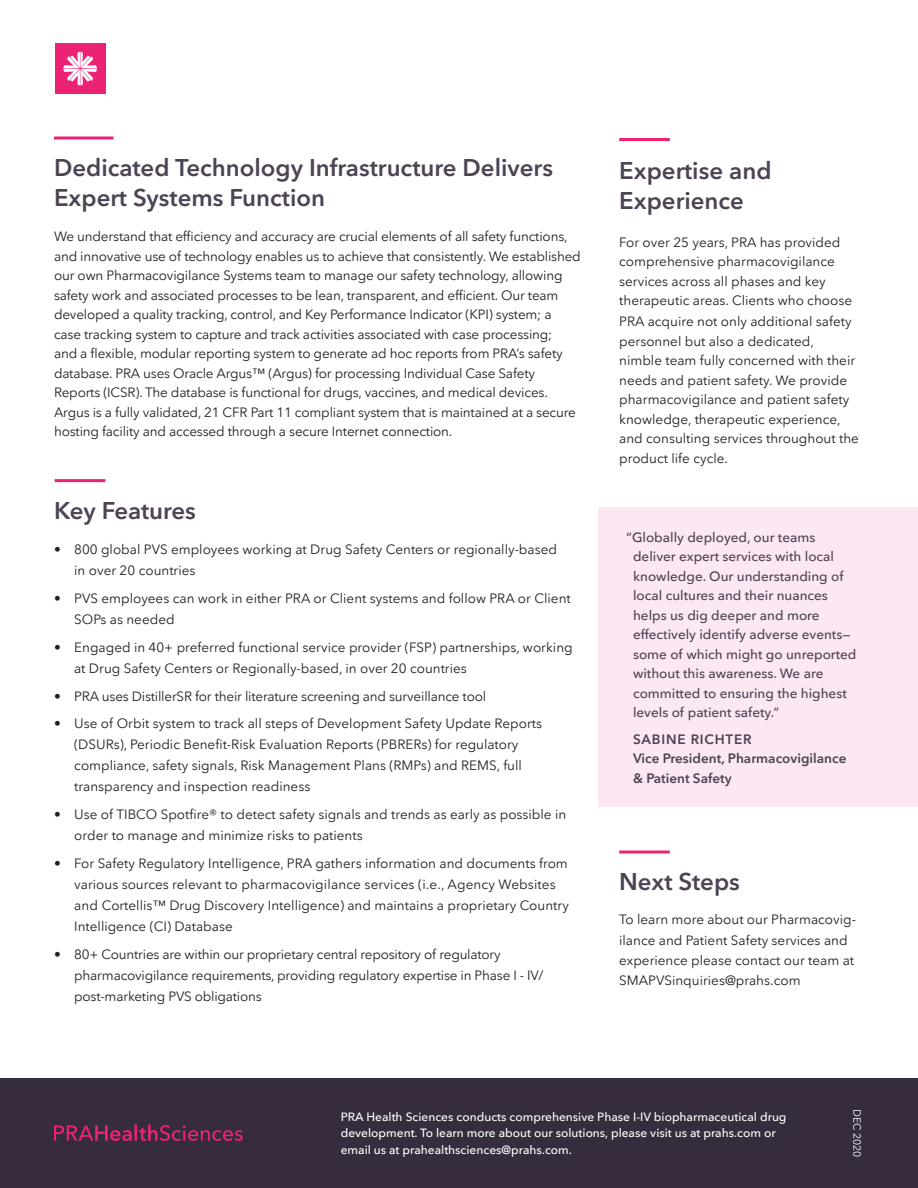
<style>
.page{position:relative;width:918px;height:1188px;background:#fff}
.page>*{position:absolute;margin:0;border:0;box-sizing:border-box;transform-origin:0 0}
.Headline{font:600 24px/30px "PRA Sans";color:#4d4354}
.Body_text{font:13.5px/21px "PRA Sans";letter-spacing:-.015em;color:#231f20}
.Bulleted_List{font:13.5px/19.5px "PRA Sans";color:#231f20}
.Body_text-2{font:500 13.5px/19.5px "PRA Sans";color:#4d4354}
.Body_text-3{font:600 13.5px/19.5px "PRA Sans";color:#4d4354}
.t1{font:500 12px/16.5px "PRA Sans";color:#fff}
.Version_control{font:10.5px "PRA Sans";color:#fff}
</style>
<div class="page">
<div style="left:0;top:1078px;width:918px;height:110px;background:#362c3d"></div>
<svg style="left:54px;top:1125px;width:78px;height:16px"></svg>
<hr style="left:134px;top:1124px;width:3px;height:17px;background:#ec2275">
<svg style="left:139px;top:1124px;width:104px;height:17px"></svg>
<div style="left:55px;top:43px;width:50px;height:51px;background:#ec2275"></div>
<svg style="left:63px;top:52px;width:34px;height:34px"></svg>
<hr style="left:55px;top:479px;width:50px;height:3px;background:#ec2275">
<hr style="left:619px;top:850px;width:51px;height:3px;background:#ec2275">
<svg style="left:54px;top:136px;width:60px;height:4px"></svg>
<hr style="left:619px;top:138px;width:51px;height:3px;background:#ec2275">
<div style="left:598px;top:507px;width:320px;height:300px;background:#fce8f2"></div>
<p class="Headline" style="left:54px;top:153px;width:501px">Dedicated Technology Infrastructure Delivers<br>Expert Systems Function</p>
<p class="Body_text" style="left:54px;top:227px;width:528px;line-height:19.5px">We understand that efficiency and accuracy are crucial elements of all safety functions, and innovative use of technology enables us to achieve that consistently. We established our own Pharmacovigilance Systems team to manage our safety technology, allowing safety work and associated processes to be lean, transparent, and efficient. Our team developed a quality tracking, control, and Key Performance Indicator (KPI) system; a case tracking system to capture and track activities associated with case processing;<br>and a flexible, modular reporting system to generate ad hoc reports from PRA’s safety database. PRA uses Oracle Argus™ (Argus) for processing Individual Case Safety Reports (ICSR). The database is functional for drugs, vaccines, and medical devices.<br>Argus is a fully validated, 21 CFR Part 11 compliant system that is maintained at a secure hosting facility and accessed through a secure Internet connection.</p>
<p class="Headline" style="left:54px;top:495px;width:143px">Key Features</p>
<p class="Body_text" style="left:74px;top:539px;width:484px;text-indent:-20px">• 800 global PVS employees working at Drug Safety Centers or regionally-based in over 20 countries</p>
<p class="Body_text" style="left:74px;top:588px;width:498px;text-indent:-20px">• PVS employees can work in either PRA or Client systems and follow PRA or Client<br>SOPs as needed</p>
<p class="Body_text" style="left:74px;top:637px;width:500px;text-indent:-20px">• Engaged in 40+ preferred functional service provider (FSP) partnerships, working at Drug Safety Centers or Regionally-based, in over 20 countries</p>
<p class="Body_text" style="left:54px;top:685px;width:434px">• PRA uses DistillerSR for their literature screening and surveillance tool</p>
<p class="Body_text" style="left:74px;top:713px;width:469px;text-indent:-20px">• Use of Orbit system to track all steps of Development Safety Update Reports (DSURs), Periodic Benefit-Risk Evaluation Reports (PBRERs) for regulatory compliance, safety signals, Risk Management Plans (RMPs) and REMS, full transparency and inspection readiness</p>
<p class="Body_text" style="left:74px;top:804px;width:494px;text-indent:-20px">• Use of TIBCO Spotfire® to detect safety signals and trends as early as possible in order to manage and minimize risks to patients</p>
<p class="Body_text" style="left:74px;top:853px;width:496px;text-indent:-20px">• For Safety Regulatory Intelligence, PRA gathers information and documents from various sources relevant to pharmacovigilance services (i.e., Agency Websites and Cortellis™ Drug Discovery Intelligence) and maintains a proprietary Country Intelligence (CI) Database</p>
<p class="Body_text" style="left:74px;top:943px;width:471px;text-indent:-20px">• 80+ Countries are within our proprietary central repository of regulatory pharmacovigilance requirements, providing regulatory expertise in Phase I - IV/ post-marketing PVS obligations</p>
<p class="Headline" style="left:619px;top:155px;width:154px">Expertise and<br>Experience</p>
<p class="Bulleted_List" style="left:619px;top:232px;width:234px">For over 25 years, PRA has provided comprehensive pharmacovigilance services across all phases and key therapeutic areas. Clients who choose</p>
<p class="Bulleted_List" style="left:619px;top:312px;width:241px">PRA acquire not only additional safety personnel but also a dedicated, nimble team fully concerned with their needs and patient safety. We provide pharmacovigilance and patient safety knowledge, therapeutic experience, and consulting services throughout the product life cycle.</p>
<p class="Body_text-2" style="left:633px;top:527px;width:225px;text-indent:-7px">“Globally deployed, our teams deliver expert services with local knowledge. Our understanding of local cultures and their nuances helps us dig deeper and more effectively identify adverse events— some of which might go unreported without this awareness. We are committed to ensuring the highest levels of patient safety.”</p>
<p class="Body_text-3" style="left:633px;top:729px;width:215px">SABINE RICHTER<br>Vice President, Pharmacovigilance &amp; Patient Safety</p>
<p class="Headline" style="left:619px;top:867px;width:122px">Next Steps</p>
<p class="Body_text" style="left:619px;top:909px;width:238px;line-height:20.4px">To learn more about our Pharmacovig&shy;ilance and Patient Safety services and experience please contact our team at SMAPVSinquiries@prahs.com</p>
<p class="t1" style="left:341px;top:1108px;width:447px">PRA Health Sciences conducts comprehensive Phase I-IV biopharmaceutical drug development. To learn more about our solutions, please visit us at prahs.com or email us at prahealthsciences@prahs.com.</p>
<p class="Version_control" style="left:863px;top:1109px;width:50px;rotate:90deg">DEC 2020</p>
</div>
